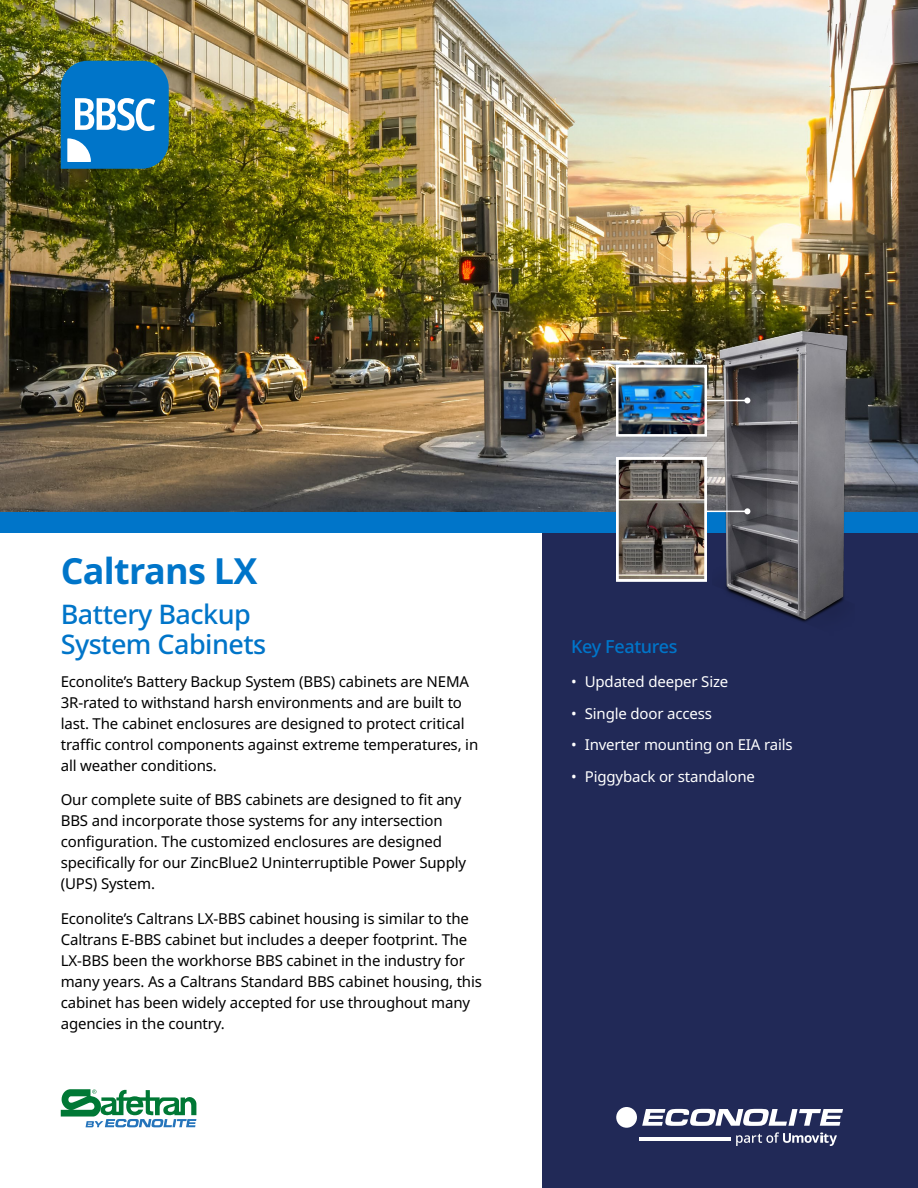
<style>
.page{position:relative;width:918px;height:1188px;background:#fff}
.page>*{position:absolute;margin:0;border:0;box-sizing:border-box;transform-origin:0 0}
.t1{font:700 36px "Noto Sans";letter-spacing:-.02em;color:#0075c9}
.t2{font:500 27px/30px "Noto Sans";letter-spacing:-.02em;color:#0075c9}
.t3{font:500 18px "Noto Sans";letter-spacing:-.02em;color:#0075c9}
.t4{font:15px/21px "Noto Sans";letter-spacing:-.01em;color:#000}
.t5{font:15px "Noto Sans";letter-spacing:-.01em;color:#fff}
</style>
<div class="page">
<div style="left:542px;top:0;width:376px;height:1188px;background:#212957"></div>
<div style="left:0;top:506px;width:918px;height:26px;background:#0075c9"></div>
<svg style="left:642px;top:1109px;width:201px;height:17px"></svg>
<div style="left:616px;top:1107px;width:21px;height:21px;background:#fff;border-radius:50%"></div>
<svg style="left:736px;top:1132px;width:101px;height:14px"></svg>
<hr style="left:640px;top:1137px;width:91px;height:4px;background:#fff">
<img style="left:0;top:0;width:918px;height:511px">
<svg style="left:61px;top:1089px;width:135px;height:38px"></svg>
<svg style="left:61px;top:61px;width:108px;height:108px;background:#2d8aca"></svg>
<img style="left:712px;top:326px;width:142px;height:296px">
<img style="left:619px;top:368px;width:85px;height:65px">
<hr style="left:705px;top:400px;width:42px;height:1px;background:#fff">
<svg style="left:744px;top:397px;width:6px;height:6px"></svg>
<hr style="left:705px;top:511px;width:42px;height:1px;background:#fff">
<svg style="left:744px;top:508px;width:6px;height:6px"></svg>
<div style="left:616px;top:365px;width:91px;height:72px;border:2px solid #fff"></div>
<img style="left:620px;top:461px;width:83px;height:117px">
<div style="left:616px;top:457px;width:91px;height:125px;border:3px solid #fff"></div>
<h1 class="t1" style="left:61px;top:546px;width:198px">Caltrans LX</h1>
<h2 class="t2" style="left:61px;top:599px;width:207px">Battery Backup<br>System Cabinets</h2>
<p class="t4" style="left:61px;top:671px;width:419px">Econolite’s Battery Backup System (BBS) cabinets are NEMA 3R-rated to withstand harsh environments and are built to last. The cabinet enclosures are designed to protect critical traffic control components against extreme temperatures, in all weather conditions.</p>
<p class="t4" style="left:61px;top:790px;width:407px">Our complete suite of BBS cabinets are designed to fit any BBS and incorporate those systems for any intersection configuration. The customized enclosures are designed specifically for our ZincBlue2 Uninterruptible Power Supply (UPS) System.</p>
<p class="t4" style="left:61px;top:908px;width:423px">Econolite’s Caltrans LX-BBS cabinet housing is similar to the Caltrans E-BBS cabinet but includes a deeper footprint. The LX-BBS been the workhorse BBS cabinet in the industry for many years. As a Caltrans Standard BBS cabinet housing, this cabinet has been widely accepted for use throughout many agencies in the country.</p>
<p class="t3" style="left:571px;top:633px;width:108px">Key Features</p>
<p class="t5" style="left:571px;top:671px;width:159px">• Updated deeper Size</p>
<p class="t5" style="left:571px;top:703px;width:142px">• Single door access</p>
<p class="t5" style="left:571px;top:734px;width:223px">• Inverter mounting on EIA rails</p>
<p class="t5" style="left:571px;top:766px;width:185px">• Piggyback or standalone</p>
</div>
